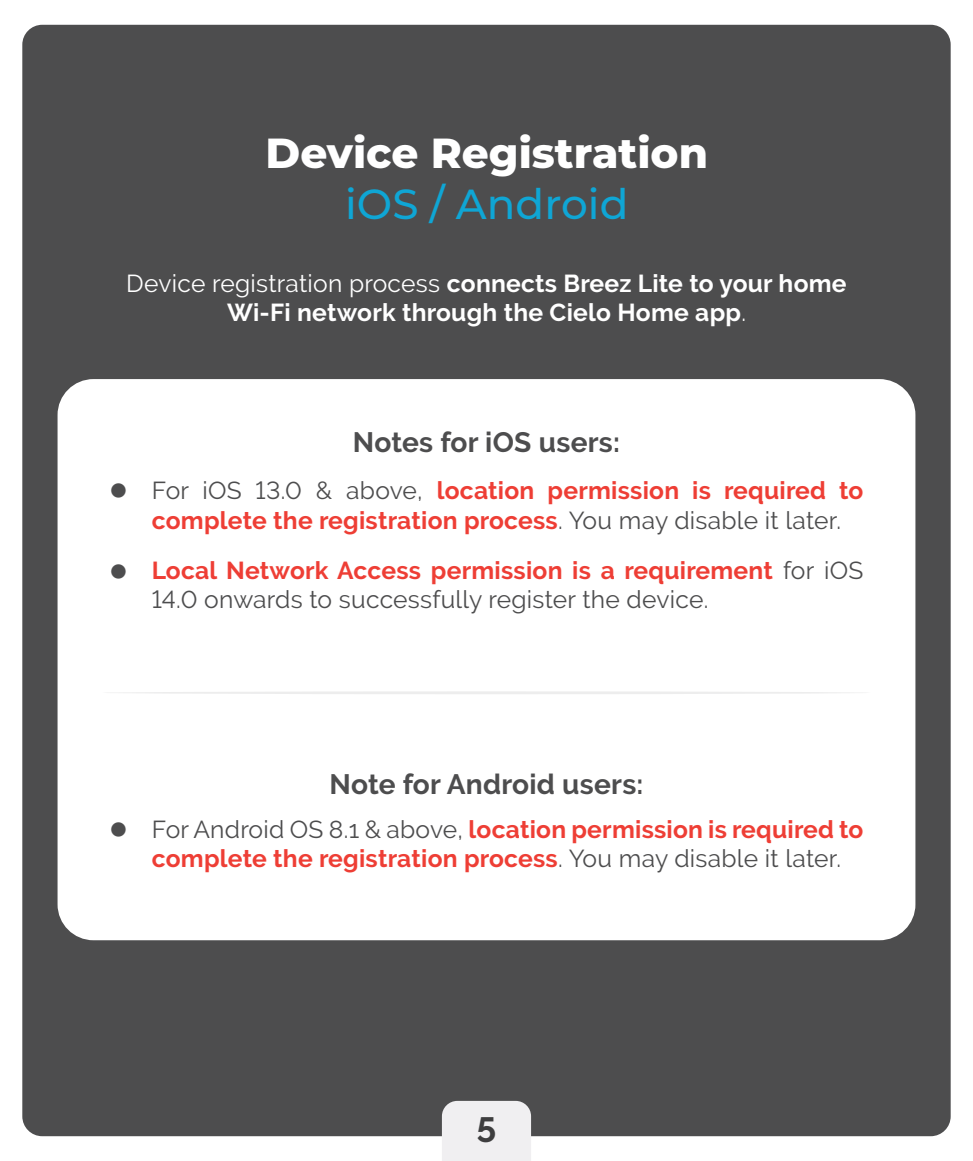
<style>
.page{position:relative;width:973px;height:1161px;background:#fff}
.page>*{position:absolute;margin:0;border:0;box-sizing:border-box;transform-origin:0 0}
.t1{font:800 42px "Montserrat";color:#fff}
.t2{font:500 42px "Montserrat";color:#0fa6d5}
.t3{font:700 35px "Raleway";color:#3e3e3f}
.t4{font:700 28px "Raleway";letter-spacing:.01em;color:#4d4d4e}
.t5{font:700 24.5px/29.4px "Raleway";letter-spacing:.01em;color:#ee3e35}
.t6{font:24.5px/29.4px "Raleway";letter-spacing:.01em;color:#4d4d4e}
.t7{font:700 24.5px/29.4px "Raleway";letter-spacing:.01em;color:#fff;text-align:center}
.s1{font-weight:400}
.s2{font-weight:400;color:#4d4d4e}
.s3{font-weight:700;color:#ee3e35}
</style>
<div class="page">
<div style="left:22px;top:25px;width:928px;height:1111px;background:#4d4d4e;border-radius:20px"></div>
<div style="left:58px;top:379px;width:857px;height:561px;background:#fff;border-radius:36px"></div>
<hr style="left:102px;top:691px;width:768px;height:3px;background:#4d4d4e;border-radius:50%">
<div style="left:442px;top:1101px;width:89px;height:60px;background:#f0eff1"></div>
<h1 class="t1" style="left:265px;top:123px;width:444px">Device Registration</h1>
<h1 class="t2" style="left:345px;top:174px;width:285px">iOS / Android</h1>
<p class="t7" style="left:126px;top:269px;width:721px"><span class="s1">Device registration process</span> connects Breez Lite to your home<br>Wi-Fi network through the Cielo Home app<span class="s1">.</span></p>
<p class="t4" style="left:353px;top:426px;width:269px">Notes for iOS users:</p>
<p class="t5" style="left:152px;top:476px;width:713px"><span class="s2">For iOS 13.0 &amp; above,</span> location permission is required to complete the registration process<span class="s2">. You may disable it later.</span></p>
<p class="t6" style="left:152px;top:555px;width:713px"><span class="s3">Local Network Access permission is a requirement</span> for iOS<br>14.0 onwards to successfully register the device.</p>
<p class="t4" style="left:329px;top:768px;width:315px">Note for Android users:</p>
<p class="t5" style="left:152px;top:815px;width:713px"><span class="s2">For Android OS 8.1 &amp; above,</span> location permission is required to complete the registration process<span class="s2">. You may disable it later.</span></p>
<h2 class="t3" style="left:476px;top:1109px;width:21px">5</h2>
</div>
